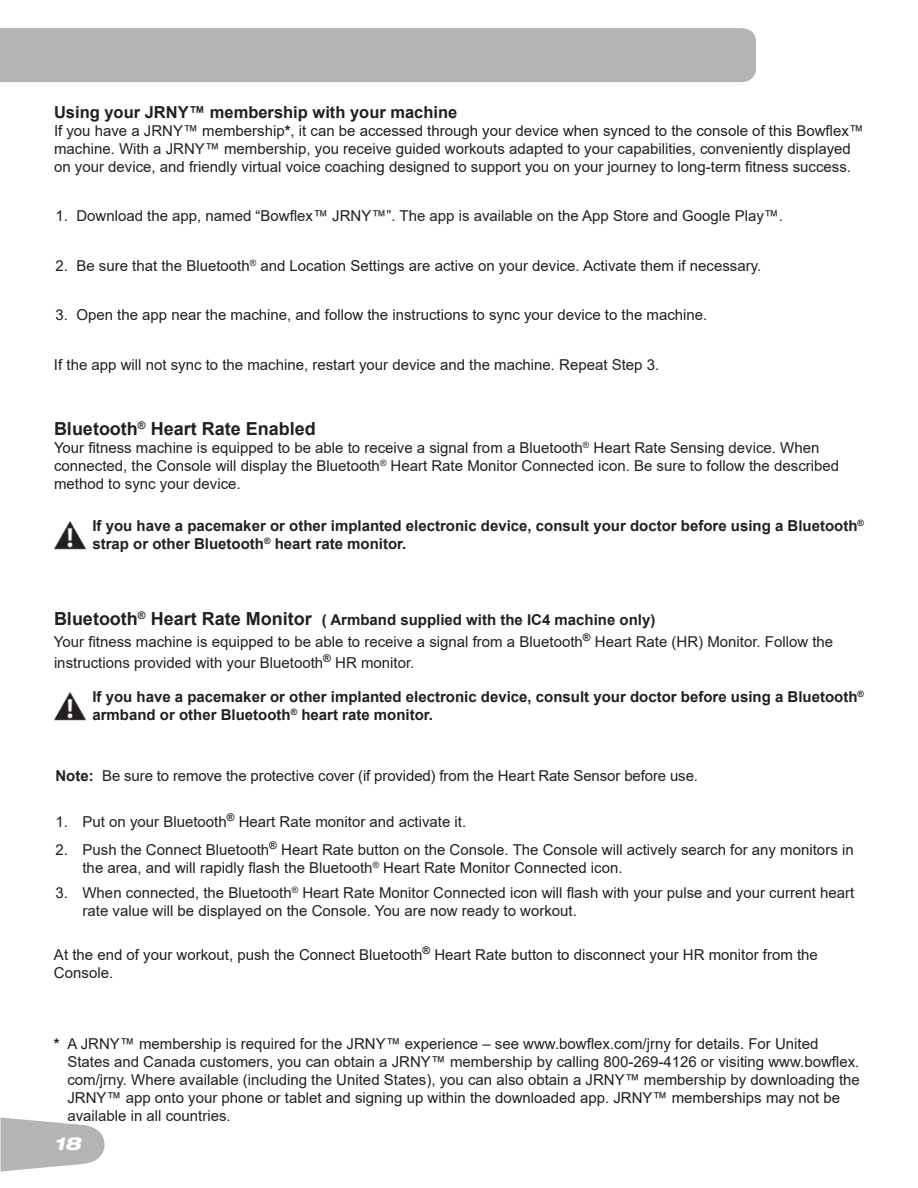
<style>
.page{position:relative;width:918px;height:1188px;background:#fff}
.page>*{position:absolute;margin:0;border:0;box-sizing:border-box;transform-origin:0 0}
.t1{font:700 18px "Arial";color:#231f20}
.t2{font:italic 800 expanded 18px "Helvetica Neue";color:#fff}
.t3{font:700 16.5px "Arial";color:#231f20}
.t4{font:15px/18px "Arial";color:#231f20}
.t5{font:700 15px/18px "Arial";color:#231f20}
.s1{font-weight:700}
.s2{font-weight:700;font-size:18px}
</style>
<div class="page">
<div style="left:0;top:28px;width:756px;height:54px;background:#b3b4b4"></div>
<svg style="left:0;top:1118px;width:105px;height:54px"></svg>
<img style="left:54px;top:522px;width:32px;height:28px">
<img style="left:54px;top:692px;width:32px;height:29px">
<p class="t3" style="left:54px;top:100px;width:405px">Using your JRNY™ membership with your machine</p>
<p class="t4" style="left:54px;top:121px;width:811px">If you have a JRNY™ membership<span class="s1">*</span>, it can be accessed through your device when synced to the console of this Bowflex™ machine. With a JRNY™ membership, you receive guided workouts adapted to your capabilities, conveniently displayed on your device, and friendly virtual voice coaching designed to support you on your journey to long-term fitness success.</p>
<p class="t4" style="left:56px;top:207px;width:729px">1. Download the app, named “Bowflex™ JRNY™”. The app is available on the App Store and Google Play™.</p>
<p class="t4" style="left:56px;top:256px;width:707px">2. Be sure that the Bluetooth<sup>®</sup> and Location Settings are active on your device. Activate them if necessary.</p>
<p class="t4" style="left:55px;top:306px;width:654px">3. Open the app near the machine, and follow the instructions to sync your device to the machine.</p>
<p class="t4" style="left:54px;top:355px;width:607px">If the app will not sync to the machine, restart your device and the machine. Repeat Step 3.</p>
<p class="t1" style="left:54px;top:416px;width:263px">Bluetooth<sup>®</sup> Heart Rate Enabled</p>
<p class="t4" style="left:54px;top:438px;width:787px">Your fitness machine is equipped to be able to receive a signal from a Bluetooth<sup>®</sup> Heart Rate Sensing device. When connected, the Console will display the Bluetooth<sup>®</sup> Heart Rate Monitor Connected icon. Be sure to follow the described method to sync your device.</p>
<p class="t5" style="left:92px;top:517px;width:773px">If you have a pacemaker or other implanted electronic device, consult your doctor before using a Bluetooth<sup>® </sup>strap or other Bluetooth<sup>®</sup> heart rate monitor.</p>
<p class="t4" style="left:54px;top:609px;width:781px;line-height:21.6px"><span class="s2">Bluetooth</span><sup>®</sup> <span class="s2">Heart Rate Monitor</span> <span class="s1">( Armband supplied with the IC4 machine only)<br></span>Your fitness machine is equipped to be able to receive a signal from a Bluetooth<sup>®</sup> Heart Rate (HR) Monitor. Follow the instructions provided with your Bluetooth<sup>®</sup> HR monitor.</p>
<p class="t5" style="left:92px;top:688px;width:773px">If you have a pacemaker or other implanted electronic device, consult your doctor before using a Bluetooth<sup>® </sup>armband or other Bluetooth<sup>®</sup> heart rate monitor.</p>
<p class="t4" style="left:55px;top:766px;width:644px"><span class="s1">Note:</span> Be sure to remove the protective cover (if provided) from the Heart Rate Sensor before use.</p>
<p class="t4" style="left:55px;top:813px;width:412px">1. Put on your Bluetooth<sup>®</sup> Heart Rate monitor and activate it.</p>
<p class="t4" style="left:82px;top:841px;width:773px;text-indent:-27px">2. Push the Connect Bluetooth<sup>®</sup> Heart Rate button on the Console. The Console will actively search for any monitors in the area, and will rapidly flash the Bluetooth<sup>®</sup> Heart Rate Monitor Connected icon.</p>
<p class="t4" style="left:82px;top:884px;width:773px;text-indent:-27px">3. When connected, the Bluetooth<sup>®</sup> Heart Rate Monitor Connected icon will flash with your pulse and your current heart rate value will be displayed on the Console. You are now ready to workout.</p>
<p class="t4" style="left:54px;top:946px;width:765px">At the end of your workout, push the Connect Bluetooth<sup>®</sup> Heart Rate button to disconnect your HR monitor from the<br>Console.</p>
<p class="t4" style="left:67px;top:1035px;width:794px;text-indent:-13px"><span class="s1">*</span> A JRNY™ membership is required for the JRNY™ experience – see www.bowflex.com/jrny for details. For United States and Canada customers, you can obtain a JRNY™ membership by calling 800-269-4126 or visiting www.bowflex. com/jrny. Where available (including the United States), you can also obtain a JRNY™ membership by downloading the JRNY™ app onto your phone or tablet and signing up within the downloaded app. JRNY™ memberships may not be available in all countries.</p>
<p class="t2" style="left:54px;top:1132px;width:28px">18</p>
</div>
